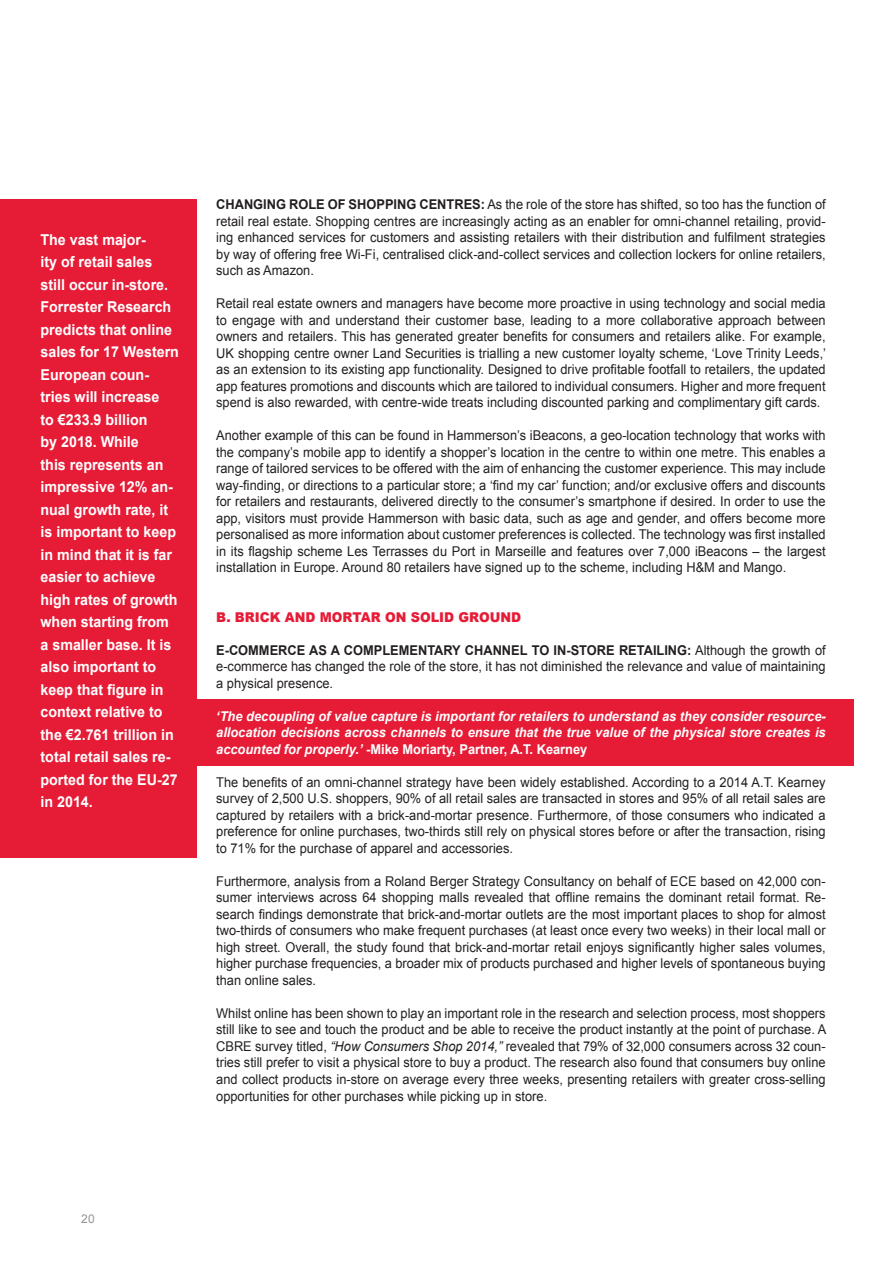
<style>
.page{position:relative;width:894px;height:1263px;background:#fff}
.page>*{position:absolute;margin:0;border:0;box-sizing:border-box;transform-origin:0 0}
.t1{font:700 15px/22.5px "Arial";color:#fff;scale:.95 1}
.t2{font:13.5px/16.5px "Arial";color:#231f20;text-align:justify;scale:.95 1}
.t3{font:italic 700 13.5px/16.5px "Arial";color:#fff;text-align:justify;scale:.95 1}
.t4{font:900 13.5px "Arial";color:#e61c37;scale:.95 1}
.t5{font:12px "Arial";color:#939598}
.s1{font-weight:700}
.s2{font-style:normal}
.s3{font-style:italic}
</style>
<div class="page">
<div style="left:196px;top:699px;width:657px;height:66px;background:#e61c37"></div>
<div style="left:0;top:199px;width:196px;height:658px;background:#e61c37"></div>
<p class="t1" style="left:40px;top:229px;width:147px">The vast major-<br>ity of retail sales still occur in-store.<br>Forrester Research predicts that online sales for 17 Western<br>European coun&shy;tries will increase<br>to €233.9 billion<br>by 2018. While<br>this represents an impressive 12% an&shy;nual growth rate, it is important to keep in mind that it is far easier to achieve high rates of growth when starting from a smaller base. It is also important to keep that figure in context relative to the €2.761 trillion in total retail sales re&shy;ported for the EU-27 in 2014.</p>
<p class="t2" style="left:216px;top:196px;width:643px"><span class="s1">CHANGING ROLE OF SHOPPING CENTRES:</span> As the role of the store has shifted, so too has the function of retail real estate. Shopping centres are increasingly acting as an enabler for omni-channel retailing, provid&shy;ing enhanced services for customers and assisting retailers with their distribution and fulfilment strategies by way of offering free Wi-Fi, centralised click-and-collect services and collection lockers for online retailers, such as Amazon.</p>
<p class="t2" style="left:216px;top:295px;width:643px">Retail real estate owners and managers have become more proactive in using technology and social media to engage with and understand their customer base, leading to a more collaborative approach between owners and retailers. This has generated greater benefits for consumers and retailers alike. For example, UK shopping centre owner Land Securities is trialling a new customer loyalty scheme, ‘Love Trinity Leeds,’ as an extension to its existing app functionality. Designed to drive profitable footfall to retailers, the updated app features promotions and discounts which are tailored to individual consumers. Higher and more frequent spend is also rewarded, with centre-wide treats including discounted parking and complimentary gift cards.</p>
<p class="t2" style="left:216px;top:427px;width:642px">Another example of this can be found in Hammerson’s iBeacons, a geo-location technology that works with the company’s mobile app to identify a shopper’s location in the centre to within one metre. This enables a range of tailored services to be offered with the aim of enhancing the customer experience. This may include way-finding, or directions to a particular store; a ‘find my car’ function; and/or exclusive offers and discounts for retailers and restaurants, delivered directly to the consumer’s smartphone if desired. In order to use the app, visitors must provide Hammerson with basic data, such as age and gender, and offers become more personalised as more information about customer preferences is collected. The technology was first installed in its flagship scheme Les Terrasses du Port in Marseille and features over 7,000 iBeacons – the largest installation in Europe. Around 80 retailers have signed up to the scheme, including H&amp;M and Mango.</p>
<p class="t4" style="left:216px;top:607px;width:322px">B. BRICK AND MORTAR ON SOLID GROUND</p>
<p class="t2" style="left:216px;top:642px;width:643px"><span class="s1">E-COMMERCE AS A COMPLEMENTARY CHANNEL TO IN-STORE RETAILING:</span> Although the growth of e-commerce has changed the role of the store, it has not diminished the relevance and value of maintaining a physical presence.</p>
<p class="t3" style="left:216px;top:708px;width:643px">‘The decoupling of value capture is important for retailers to understand as they consider resource&shy;allocation decisions across channels to ensure that the true value of the physical store creates is accounted for properly.’ <span class="s2">-Mike Moriarty, Partner, A.T. Kearney</span></p>
<p class="t2" style="left:216px;top:774px;width:643px">The benefits of an omni-channel strategy have been widely established. According to a 2014 A.T. Kearney survey of 2,500 U.S. shoppers, 90% of all retail sales are transacted in stores and 95% of all retail sales are captured by retailers with a brick-and-mortar presence. Furthermore, of those consumers who indicated a preference for online purchases, two-thirds still rely on physical stores before or after the transaction, rising to 71% for the purchase of apparel and accessories.</p>
<p class="t2" style="left:216px;top:873px;width:643px">Furthermore, analysis from a Roland Berger Strategy Consultancy on behalf of ECE based on 42,000 con&shy;sumer interviews across 64 shopping malls revealed that offline remains the dominant retail format. Re&shy;search findings demonstrate that brick-and-mortar outlets are the most important places to shop for almost two-thirds of consumers who make frequent purchases (at least once every two weeks) in their local mall or high street. Overall, the study found that brick-and-mortar retail enjoys significantly higher sales volumes, higher purchase frequencies, a broader mix of products purchased and higher levels of spontaneous buying than online sales.</p>
<p class="t2" style="left:216px;top:1005px;width:643px">Whilst online has been shown to play an important role in the research and selection process, most shoppers still like to see and touch the product and be able to receive the product instantly at the point of purchase. A CBRE survey titled, <span class="s3">“How Consumers Shop 2014,”</span> revealed that 79% of 32,000 consumers across 32 coun&shy;tries still prefer to visit a physical store to buy a product. The research also found that consumers buy online and collect products in-store on average every three weeks, presenting retailers with greater cross-selling opportunities for other purchases while picking up in store.</p>
<p class="t5" style="left:81px;top:1210px;width:15px">20</p>
</div>
